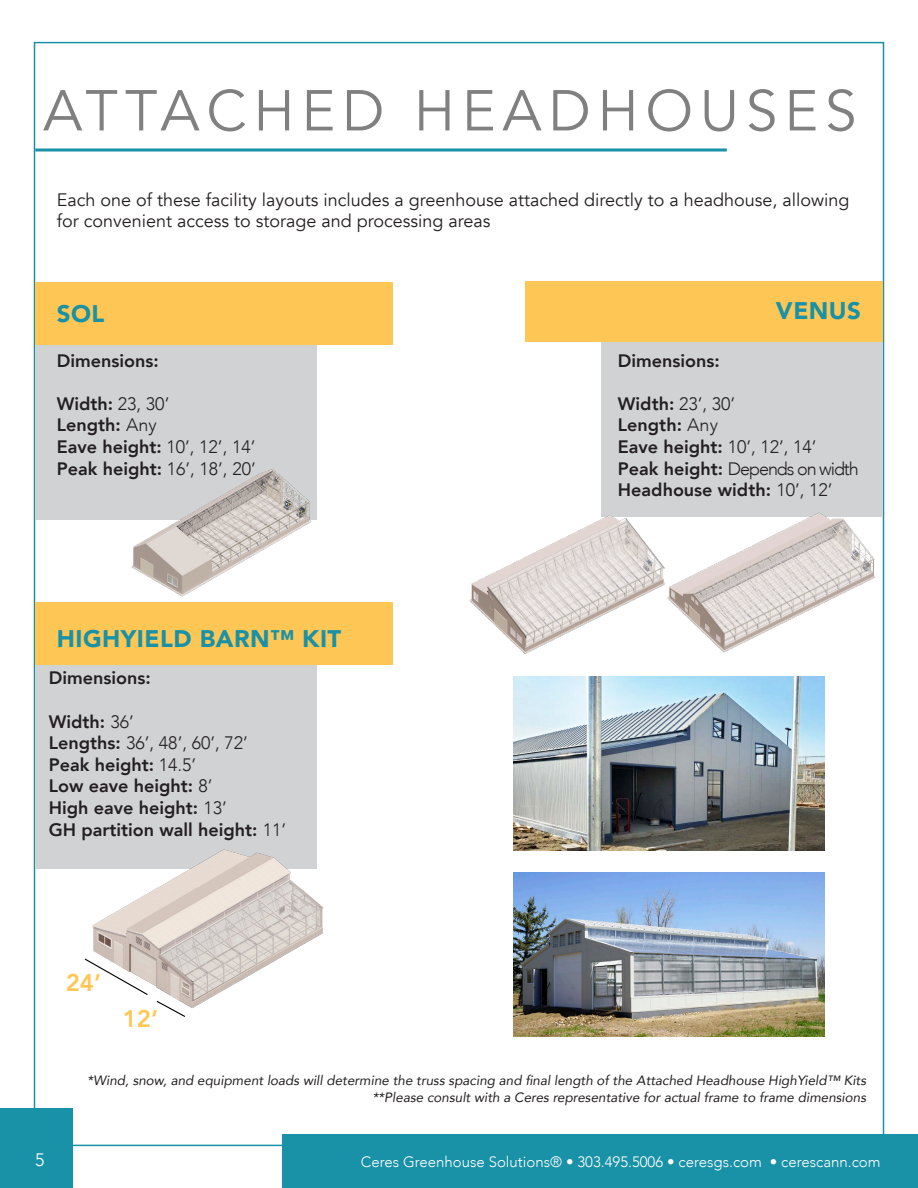
<style>
.page{position:relative;width:918px;height:1188px;background:#fff}
.page>*{position:absolute;margin:0;border:0;box-sizing:border-box;transform-origin:0 0}
.t1{font:57px "Avenir";letter-spacing:.12em;color:#808080}
.t2{font:900 24px "Avenir";letter-spacing:.02em;color:#1991a6}
.t3{font:800 24px "Avenir";color:#fec755}
.t4{font:800 18px "Avenir";color:#231f20}
.t5{font:18px/21.6px "Avenir";color:#231f20}
.t6{font:300 18px "Avenir";letter-spacing:-.06em;color:#231f20}
.t7{font:300 18px "Avenir";color:#fff}
.t8{font:300 15px "Avenir";color:#fff}
.t9{font:italic 13.5px "Avenir";color:#231f20}
.s1{font-weight:300}
.s2{font-weight:800}
</style>
<div class="page">
<div style="left:0;top:1108px;width:72px;height:80px;background:#1991a6"></div>
<div style="left:282px;top:1134px;width:636px;height:54px;background:#1991a6"></div>
<div style="left:602px;top:341px;width:281px;height:176px;background:#d1d2d4"></div>
<div style="left:36px;top:647px;width:281px;height:222px;background:#d1d2d4"></div>
<div style="left:526px;top:281px;width:357px;height:60px;background:#fec755"></div>
<div style="left:36px;top:345px;width:281px;height:175px;background:#d1d2d4"></div>
<div style="left:36px;top:282px;width:357px;height:63px;background:#fec755"></div>
<div style="left:36px;top:602px;width:357px;height:62px;background:#fec755"></div>
<img style="left:513px;top:873px;width:312px;height:164px">
<img style="left:470px;top:509px;width:134px;height:145px">
<img style="left:604px;top:474px;width:281px;height:198px">
<svg style="left:35px;top:148px;width:692px;height:4px;background:#52acbc"></svg>
<img style="left:513px;top:676px;width:312px;height:175px">
<img style="left:84px;top:849px;width:240px;height:168px">
<img style="left:131px;top:469px;width:181px;height:128px">
<p class="t1" style="left:43px;top:77px;width:815px">ATTACHED HEADHOUSES</p>
<p class="t5" style="left:57px;top:189px;width:794px">Each one of these facility layouts includes a greenhouse attached directly to a headhouse, allowing for convenient access to storage and processing areas</p>
<p class="t2" style="left:57px;top:293px;width:49px">SOL</p>
<p class="t2" style="left:776px;top:290px;width:87px">VENUS</p>
<p class="t4" style="left:57px;top:346px;width:103px">Dimensions:</p>
<p class="t4" style="left:57px;top:390px;width:114px">Width: <span class="s1">23, 30’</span></p>
<p class="t4" style="left:57px;top:411px;width:102px">Length: <span class="s1">Any</span></p>
<p class="t4" style="left:57px;top:433px;width:200px">Eave height: <span class="s1">10’, 12’, 14’</span></p>
<p class="t4" style="left:57px;top:454px;width:200px">Peak height: <span class="s1">16’, 18’, 20’</span></p>
<p class="t2" style="left:57px;top:618px;width:286px">HIGHYIELD BARN™ KIT</p>
<p class="t4" style="left:49px;top:664px;width:103px">Dimensions:</p>
<p class="t4" style="left:49px;top:707px;width:87px">Width: <span class="s1">36’</span></p>
<p class="t6" style="left:49px;top:732px;width:201px"><span class="s2">Lengths:</span> 36’, 48’, 60’, 72’</p>
<p class="t4" style="left:49px;top:751px;width:149px">Peak height: <span class="s1">14.5’</span></p>
<p class="t4" style="left:49px;top:772px;width:165px">Low eave height: <span class="s1">8’</span></p>
<p class="t4" style="left:49px;top:794px;width:180px">High eave height: <span class="s1">13’</span></p>
<p class="t4" style="left:49px;top:815px;width:239px">GH partition wall height: <span class="s1">11’</span></p>
<p class="t3" style="left:66px;top:964px;width:37px">24’</p>
<p class="t3" style="left:123px;top:1000px;width:37px">12’</p>
<p class="t4" style="left:618px;top:346px;width:103px">Dimensions:</p>
<p class="t6" style="left:618px;top:393px;width:119px"><span class="s2">Width:</span> 23’, 30’</p>
<p class="t4" style="left:618px;top:411px;width:102px">Length: <span class="s1">Any</span></p>
<p class="t4" style="left:618px;top:433px;width:200px">Eave height: <span class="s1">10’, 12’, 14’</span></p>
<p class="t6" style="left:618px;top:458px;width:242px"><span class="s2">Peak height:</span> Depends on width</p>
<p class="t4" style="left:618px;top:476px;width:216px">Headhouse width: <span class="s1">10’, 12’</span></p>
<p class="t9" style="left:87px;top:1072px;width:780px">*Wind, snow, and equipment loads will determine the truss spacing and final length of the Attached Headhouse HighYield™ Kits</p>
<p class="t9" style="left:372px;top:1089px;width:495px">**Please consult with a Ceres representative for actual frame to frame dimensions</p>
<p class="t7" style="left:35px;top:1149px;width:11px">5</p>
<p class="t8" style="left:361px;top:1153px;width:521px">Ceres Greenhouse Solutions® • 303.495.5006 • ceresgs.com • cerescann.com</p>
</div>
